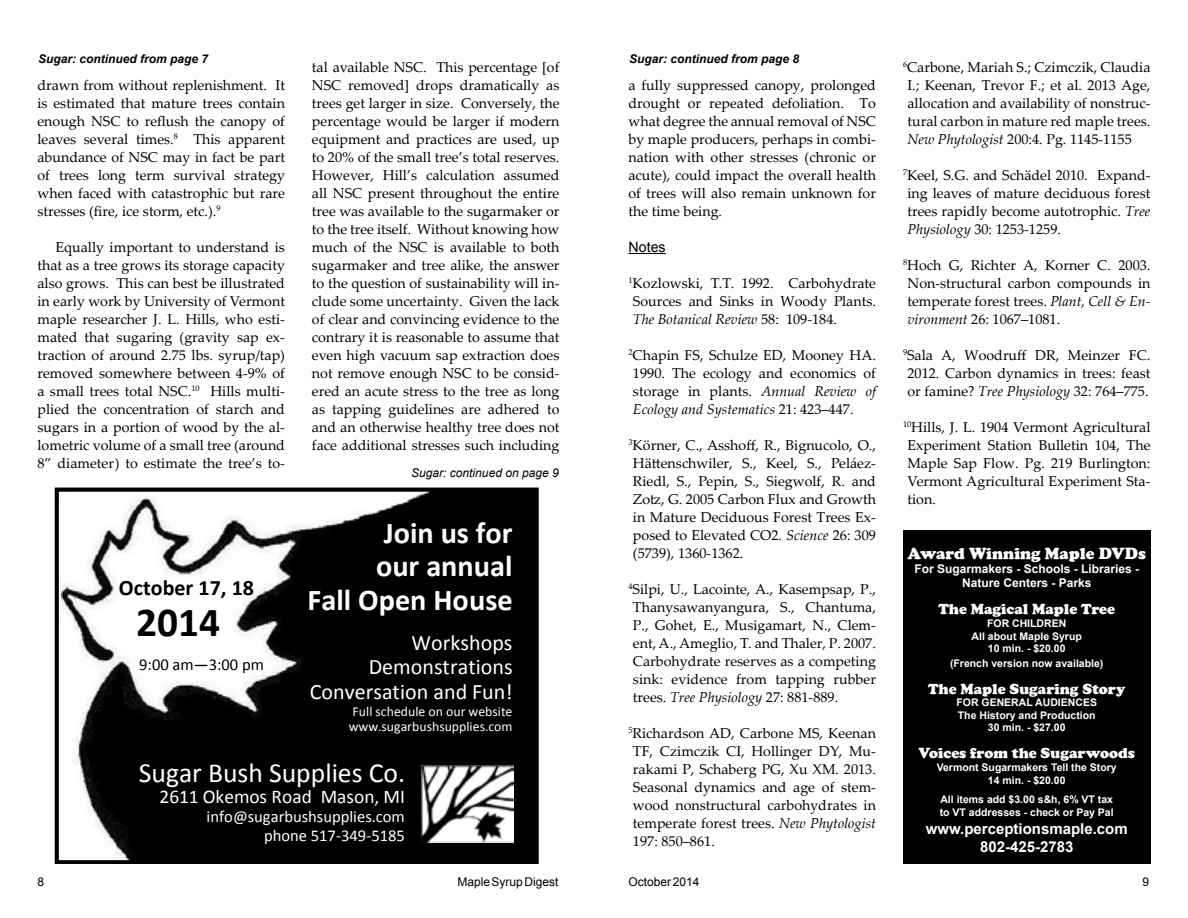
<style>
.page{position:relative;width:1188px;height:918px;background:#fff}
.page>*{position:absolute;margin:0;border:0;box-sizing:border-box;transform-origin:0 0}
.t1{font:700 41.4px "Calibri";color:#000}
.t2{font:700 30.3px/33.3px "Calibri";color:#fff;text-align:right}
.t3{font:27.6px "Calibri";color:#fff}
.t4{font:22.05px/24.3px "Calibri";color:#fff;text-align:right}
.t5{font:700 22.05px "Calibri";color:#000}
.t6{font:19.35px "Calibri";color:#fff}
.t7{font:16.5px/19.2px "Calibri";color:#fff;text-align:right}
.t8{font:900 16.5px "Cooper";color:#fff}
.t9{font:16.5px "Calibri";color:#000}
.t10{font:900 15px "Cooper";color:#fff}
.t11{font:700 15px/18px "Arial";color:#fff;text-align:center}
.t12{font:14.25px/18px "Palatino Linotype";color:#000;text-align:justify}
.t13{font:14.25px "Arial";color:#000}
.t14{font:13.8px/14.9px "Calibri";color:#fff}
.t15{font:700 12px/14.4px "Arial";color:#fff;text-align:center}
.t16{font:italic 700 12px "Arial";color:#000}
.t17{font:12px "Arial";color:#000}
.t18{font:italic 12px "Arial";color:#000}
.t19{font:700 10.5px/12.6px "Arial";color:#fff;text-align:center}
.s1{font-style:italic}
</style>
<div class="page">
<hr style="left:628px;top:253px;width:38px;height:1px;background:#000">
<img style="left:60px;top:493px;width:474px;height:366px">
<img style="left:422px;top:765px;width:91px;height:77px">
<div style="left:55px;top:488px;width:484px;height:376px;border:4px solid #000"></div>
<div style="left:903px;top:530px;width:247px;height:334px;background:#000"></div>
<p class="t16" style="left:38px;top:51px;width:172px">Sugar: continued from page 7</p>
<p class="t12" style="left:38px;top:76px;width:249px">drawn from without replenishment. It is estimated that mature trees contain enough NSC to reflush the canopy of leaves several times.<sup>8</sup> This apparent abundance of NSC may in fact be part of trees long term survival strategy when faced with catastrophic but rare stresses (fire, ice storm, etc.).<sup>9</sup></p>
<p class="t12" style="left:37px;top:238px;width:249px;text-indent:18px">Equally important to understand is that as a tree grows its storage capacity also grows. This can best be illustrated in early work by University of Vermont maple researcher J. L. Hills, who esti&shy;mated that sugaring (gravity sap ex&shy;traction of around 2.75 lbs. syrup/tap) removed somewhere between 4-9% of a small trees total NSC.<sup>10</sup> Hills multi&shy;plied the concentration of starch and sugars in a portion of wood by the al&shy;lometric volume of a small tree (around 8” diameter) to estimate the tree’s to-</p>
<p class="t12" style="left:312px;top:58px;width:249px">tal available NSC. This percentage [of NSC removed] drops dramatically as trees get larger in size. Conversely, the percentage would be larger if modern equipment and practices are used, up to 20% of the small tree’s total reserves.<br>However, Hill’s calculation assumed all NSC present throughout the entire tree was available to the sugarmaker or to the tree itself. Without knowing how much of the NSC is available to both sugarmaker and tree alike, the answer to the question of sustainability will in&shy;clude some uncertainty. Given the lack of clear and convincing evidence to the contrary it is reasonable to assume that even high vacuum sap extraction does not remove enough NSC to be consid&shy;ered an acute stress to the tree as long as tapping guidelines are adhered to and an otherwise healthy tree does not face additional stresses such including</p>
<p class="t18" style="left:411px;top:466px;width:149px">Sugar: continued on page 9</p>
<h2 class="t2" style="left:308px;top:515px;width:207px">Join us for<br>our annual<br>Fall Open House</h2>
<h3 class="t4" style="left:310px;top:629px;width:204px">Workshops<br>Demonstrations<br>Conversation and Fun!</h3>
<p class="t14" style="left:349px;top:703px;width:165px">Full schedule on our website www.sugarbushsupplies.com</p>
<h3 class="t3" style="left:139px;top:756px;width:268px">Sugar Bush Supplies Co.</h3>
<h3 class="t6" style="left:160px;top:784px;width:247px">2611 Okemos Road Mason, MI</h3>
<p class="t7" style="left:207px;top:806px;width:200px">info@sugarbushsupplies.com phone 517-349-5185</p>
<h3 class="t5" style="left:119px;top:574px;width:137px">October 17, 18</h3>
<h1 class="t1" style="left:136px;top:596px;width:86px">2014</h1>
<p class="t9" style="left:139px;top:654px;width:126px">9:00 am—3:00 pm</p>
<p class="t16" style="left:629px;top:51px;width:172px">Sugar: continued from page 8</p>
<p class="t12" style="left:628px;top:76px;width:249px">a fully suppressed canopy, prolonged drought or repeated defoliation. To what degree the annual removal of NSC by maple producers, perhaps in combi&shy;nation with other stresses (chronic or acute), could impact the overall health of trees will also remain unknown for the time being.</p>
<p class="t13" style="left:628px;top:238px;width:39px">Notes</p>
<p class="t12" style="left:633px;top:274px;width:245px;text-indent:-4px"><sup>1</sup>Kozlowski, T.T. 1992. Carbohydrate Sources and Sinks in Woody Plants.<br><span class="s1">The Botanical Review</span> 58: 109-184.</p>
<p class="t12" style="left:633px;top:346px;width:245px;text-indent:-4px"><sup>2</sup>Chapin FS, Schulze ED, Mooney HA.<br>1990. The ecology and economics of storage in plants. <span class="s1">Annual Review of Ecology and Systematics</span> 21: 423–447.</p>
<p class="t12" style="left:633px;top:436px;width:245px;text-indent:-4px"><sup>3</sup>Körner, C., Asshoff, R., Bignucolo, O., Hättenschwiler, S., Keel, S., Peláez-Riedl, S., Pepin, S., Siegwolf, R. and Zotz, G. 2005 Carbon Flux and Growth in Mature Deciduous Forest Trees Ex&shy;posed to Elevated CO2. <span class="s1">Science</span> 26: 309 (5739), 1360-1362.</p>
<p class="t12" style="left:633px;top:580px;width:245px;text-indent:-4px"><sup>4</sup>Silpi, U., Lacointe, A., Kasempsap, P., Thanysawanyangura, S., Chantuma, P., Gohet, E., Musigamart, N., Clem&shy;ent, A., Ameglio, T. and Thaler, P. 2007.<br>Carbohydrate reserves as a competing sink: evidence from tapping rubber trees. <span class="s1">Tree Physiology</span> 27: 881-889.</p>
<p class="t12" style="left:633px;top:724px;width:245px;text-indent:-4px"><sup>5</sup>Richardson AD, Carbone MS, Keenan TF, Czimczik CI, Hollinger DY, Mu&shy;rakami P, Schaberg PG, Xu XM. 2013.<br>Seasonal dynamics and age of stem&shy;wood nonstructural carbohydrates in temperate forest trees. <span class="s1">New Phytologist </span>197: 850–861.</p>
<p class="t12" style="left:907px;top:58px;width:245px;text-indent:-4px"><sup>6</sup>Carbone, Mariah S.; Czimczik, Claudia I.; Keenan, Trevor F.; et al. 2013 Age, allocation and availability of nonstruc&shy;tural carbon in mature red maple trees.<br><span class="s1">New Phytologist</span> 200:4. Pg. 1145-1155</p>
<p class="t12" style="left:907px;top:166px;width:245px;text-indent:-4px"><sup>7</sup>Keel, S.G. and Schädel 2010. Expand&shy;ing leaves of mature deciduous forest trees rapidly become autotrophic. <span class="s1">Tree Physiology</span> 30: 1253-1259.</p>
<p class="t12" style="left:907px;top:256px;width:245px;text-indent:-4px"><sup>8</sup>Hoch G, Richter A, Korner C. 2003.<br>Non-structural carbon compounds in temperate forest trees. <span class="s1">Plant, Cell &amp; En&shy;vironment</span> 26: 1067–1081.</p>
<p class="t12" style="left:903px;top:346px;width:249px;text-align:center"><sup>9</sup>Sala A, Woodruff DR, Meinzer FC.<br>2012. Carbon dynamics in trees: feast or famine? <span class="s1">Tree Physiology</span> 32: 764–775.</p>
<p class="t12" style="left:908px;top:418px;width:245px;text-indent:-5px"><sup>10</sup>Hills, J. L. 1904 Vermont Agricultural Experiment Station Bulletin 104, The Maple Sap Flow. Pg. 219 Burlington:<br>Vermont Agricultural Experiment Sta&shy;tion.</p>
<p class="t8" style="left:908px;top:543px;width:240px">Award Winning Maple DVDs</p>
<p class="t15" style="left:914px;top:562px;width:226px">For Sugarmakers - Schools - Libraries -<br>Nature Centers - Parks</p>
<p class="t10" style="left:938px;top:601px;width:178px">The Magical Maple Tree</p>
<p class="t19" style="left:972px;top:617px;width:112px">FOR CHILDREN<br>All about Maple Syrup<br>10 min. - $20.00</p>
<p class="t19" style="left:950px;top:657px;width:155px">(French version now available)</p>
<p class="t10" style="left:928px;top:680px;width:199px">The Maple Sugaring Story</p>
<p class="t19" style="left:956px;top:697px;width:142px">FOR GENERAL AUDIENCES<br>The History and Production<br>30 min. - $27.00</p>
<p class="t10" style="left:918px;top:745px;width:218px">Voices from the Sugarwoods</p>
<p class="t19" style="left:937px;top:761px;width:182px">Vermont Sugarmakers Tell the Story<br>14 min. - $20.00</p>
<p class="t19" style="left:940px;top:794px;width:175px;text-align:left">All items add $3.00 s&amp;h, 6% VT tax to VT addresses - check or Pay Pal</p>
<p class="t11" style="left:926px;top:820px;width:203px">www.perceptionsmaple.com<br>802-425-2783</p>
<p class="t17" style="left:38px;top:874px;width:8px">8</p>
<p class="t17" style="left:457px;top:874px;width:103px">Maple Syrup Digest</p>
<p class="t17" style="left:628px;top:874px;width:72px">October 2014</p>
<p class="t17" style="left:1142px;top:874px;width:8px">9</p>
</div>
